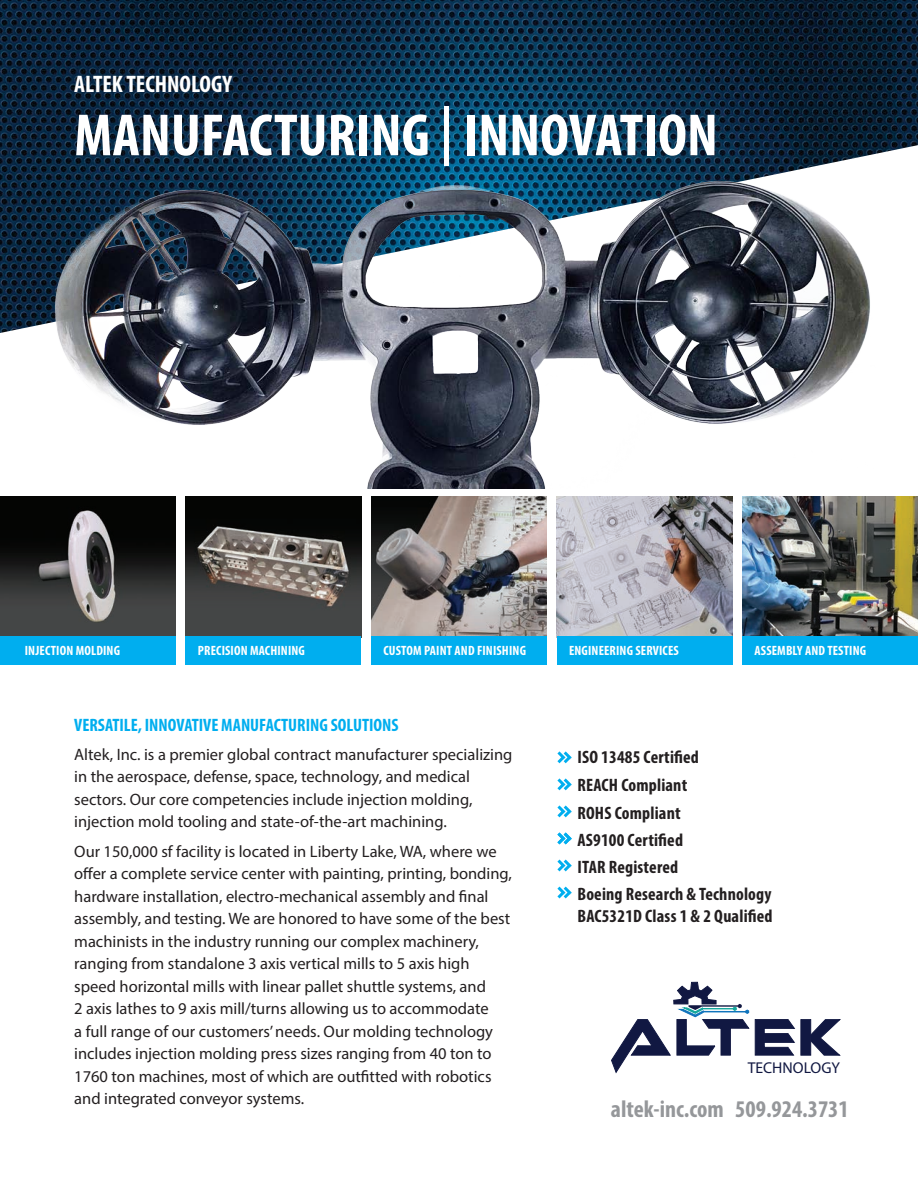
<style>
.page{position:relative;width:918px;height:1188px;background:#fff}
.page>*{position:absolute;margin:0;border:0;box-sizing:border-box;transform-origin:0 0}
.t1{font:700 condensed 60px "Myriad Pro";color:#fff}
.t2{font:700 condensed 24px "Myriad Pro";color:#95979a}
.t3{font:700 condensed 24px "Myriad Pro";color:#fff}
.t4{font:700 condensed 18px/22.5px "Myriad Pro";letter-spacing:.01em;color:#231f20}
.t5{font:700 condensed 18px "Myriad Pro";color:#00aeef}
.BODY_COPY{font:16.5px/22.5px "Myriad Pro";color:#231f20}
.t6{font:15.75px "Myriad Pro";color:#111842}
.t7{font:700 condensed 13.5px "Myriad Pro";letter-spacing:.01em;color:#fff}
.s1{font-weight:400;font-stretch:normal}
</style>
<div class="page">
<img style="left:557px;top:497px;width:175px;height:140px">
<img style="left:371px;top:497px;width:176px;height:140px">
<img style="left:0;top:0;width:918px;height:333px">
<img style="left:0;top:497px;width:176px;height:140px">
<img style="left:186px;top:497px;width:175px;height:140px">
<img style="left:742px;top:497px;width:176px;height:140px">
<div style="left:0;top:637px;width:176px;height:28px;background:#00aeef"></div>
<div style="left:186px;top:637px;width:175px;height:28px;background:#00aeef"></div>
<div style="left:371px;top:637px;width:176px;height:28px;background:#00aeef"></div>
<div style="left:557px;top:637px;width:175px;height:28px;background:#00aeef"></div>
<div style="left:742px;top:637px;width:176px;height:28px;background:#00aeef"></div>
<img style="left:52px;top:161px;width:825px;height:327px">
<svg style="left:557px;top:751px;width:15px;height:12px"></svg>
<svg style="left:557px;top:778px;width:15px;height:12px"></svg>
<svg style="left:557px;top:805px;width:15px;height:12px"></svg>
<svg style="left:557px;top:833px;width:15px;height:11px"></svg>
<svg style="left:557px;top:860px;width:15px;height:11px"></svg>
<svg style="left:557px;top:887px;width:15px;height:11px"></svg>
<div style="left:801px;top:1020px;width:10px;height:35px;background:#111842"></div>
<div style="left:801px;top:1020px;width:10px;height:35px;border:1px solid #111842"></div>
<svg style="left:811px;top:1019px;width:29px;height:36px"></svg>
<svg style="left:755px;top:1019px;width:40px;height:36px"></svg>
<svg style="left:611px;top:982px;width:138px;height:91px"></svg>
<p class="t3" style="left:74px;top:69px;width:159px">ALTEK TECHNOLOGY</p>
<p class="t1" style="left:74px;top:98px;width:645px">MANUFACTURING <span class="s1">|</span> INNOVATION</p>
<p class="t7" style="left:25px;top:642px;width:97px">INJECTION MOLDING</p>
<p class="t7" style="left:198px;top:642px;width:109px">PRECISION MACHINING</p>
<p class="t7" style="left:384px;top:642px;width:144px">CUSTOM PAINT AND FINISHING</p>
<p class="t7" style="left:569px;top:642px;width:111px">ENGINEERING SERVICES</p>
<p class="t7" style="left:755px;top:642px;width:113px">ASSEMBLY AND TESTING</p>
<p class="t5" style="left:74px;top:713px;width:326px">VERSATILE, INNOVATIVE MANUFACTURING SOLUTIONS</p>
<p class="BODY_COPY" style="left:74px;top:743px;width:440px">Altek, Inc. is a premier global contract manufacturer specializing in the aerospace, defense, space, technology, and medical sectors. Our core competencies include injection molding, injection mold tooling and state-of-the-art machining.</p>
<p class="BODY_COPY" style="left:74px;top:840px;width:439px">Our 150,000 sf facility is located in Liberty Lake, WA, where we offer a complete service center with painting, printing, bonding, hardware installation, electro-mechanical assembly and final assembly, and testing. We are honored to have some of the best machinists in the industry running our complex machinery, ranging from standalone 3 axis vertical mills to 5 axis high speed horizontal mills with linear pallet shuttle systems, and<br>2 axis lathes to 9 axis mill/turns allowing us to accommodate<br>a full range of our customers’ needs. Our molding technology includes injection molding press sizes ranging from 40 ton to 1760 ton machines, most of which are outfitted with robotics and integrated conveyor systems.</p>
<p class="t4" style="left:578px;top:745px;width:123px">ISO 13485 Certified</p>
<p class="t4" style="left:578px;top:773px;width:111px">REACH Compliant</p>
<p class="t4" style="left:578px;top:801px;width:105px">ROHS Compliant</p>
<p class="t4" style="left:578px;top:828px;width:107px">AS9100 Certified</p>
<p class="t4" style="left:578px;top:855px;width:102px">ITAR Registered</p>
<p class="t4" style="left:578px;top:882px;width:197px">Boeing Research &amp; Technology<br>BAC5321D Class 1 &amp; 2 Qualified</p>
<p class="t6" style="left:748px;top:1058px;width:94px">TECHNOLOGY</p>
<p class="t2" style="left:611px;top:1094px;width:239px">altek-inc.com 509.924.3731</p>
</div>
